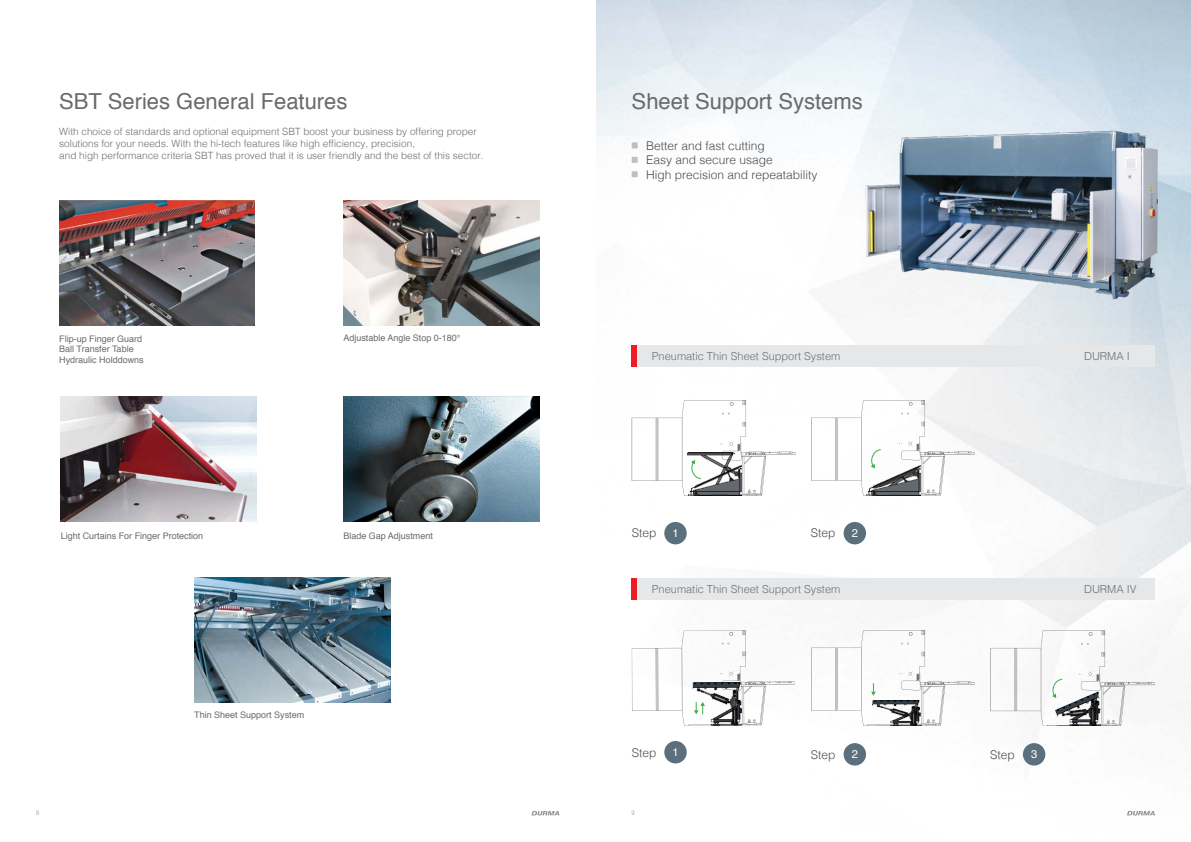
<style>
.page{position:relative;width:1191px;height:842px;background:#fff}
.page>*{position:absolute;margin:0;border:0;box-sizing:border-box;transform-origin:0 0}
.t1{font:22px "Helvetica";color:#696a6c}
.t2{font:300 12px/14.4px "Helvetica";color:#4d4d4f}
.t3{font:11.3px "Helvetica";color:#fff}
.t4{font:300 11px "Helvetica";color:#6d6e71}
.t5{font:300 10px/12px "Helvetica";color:#6d6e71}
.t6{font:9px/10.8px "Helvetica";color:#696a6c}
.t7{font:300 condensed 6.5px "Helvetica Neue LT Pro";color:#939598}
</style>
<div class="page">
<img style="left:596px;top:0;width:595px;height:816px">
<img style="left:195px;top:577px;width:195px;height:125px">
<img style="left:61px;top:396px;width:195px;height:125px">
<img style="left:343px;top:200px;width:196px;height:125px">
<img style="left:59px;top:200px;width:196px;height:125px">
<img style="left:343px;top:396px;width:196px;height:125px">
<div style="left:631px;top:345px;width:7px;height:22px;background:#ed1d24"></div>
<div style="left:638px;top:345px;width:517px;height:22px;background:#e6e7e8"></div>
<div style="left:631px;top:578px;width:7px;height:22px;background:#ed1d24"></div>
<div style="left:638px;top:578px;width:517px;height:22px;background:#e6e7e8"></div>
<div style="left:664px;top:741px;width:23px;height:22px;background:#5c6f7c;border-radius:50%"></div>
<div style="left:843px;top:743px;width:23px;height:22px;background:#5c6f7c;border-radius:50%"></div>
<div style="left:1023px;top:743px;width:22px;height:22px;background:#5c6f7c;border-radius:50%"></div>
<img style="left:861px;top:128px;width:297px;height:173px">
<svg style="left:631px;top:142px;width:6px;height:6px"></svg>
<svg style="left:631px;top:157px;width:6px;height:6px"></svg>
<svg style="left:631px;top:171px;width:6px;height:6px"></svg>
<div style="left:664px;top:522px;width:23px;height:22px;background:#5c6f7c;border-radius:50%"></div>
<div style="left:843px;top:522px;width:23px;height:22px;background:#5c6f7c;border-radius:50%"></div>
<svg style="left:811px;top:400px;width:163px;height:96px"></svg>
<svg style="left:631px;top:400px;width:164px;height:96px"></svg>
<svg style="left:990px;top:630px;width:164px;height:96px"></svg>
<svg style="left:811px;top:630px;width:163px;height:96px"></svg>
<svg style="left:631px;top:630px;width:164px;height:96px"></svg>
<svg style="left:531px;top:811px;width:28px;height:4px"></svg>
<svg style="left:1126px;top:811px;width:29px;height:4px"></svg>
<h1 class="t1" style="left:59px;top:85px;width:290px">SBT Series General Features</h1>
<p class="t5" style="left:59px;top:124px;width:426px">With choice of standards and optional equipment SBT boost your business by offering proper solutions for your needs. With the hi-tech features like high efficiency, precision,<br>and high performance criteria SBT has proved that it is user friendly and the best of this sector.</p>
<p class="t6" style="left:59px;top:333px;width:85px">Flip-up Finger Guard</p>
<p class="t6" style="left:343px;top:333px;width:119px">Adjustable Angle Stop 0-180°</p>
<p class="t6" style="left:59px;top:344px;width:86px">Ball Transfer Table<br>Hydraulic Holddowns</p>
<p class="t6" style="left:61px;top:530px;width:144px">Light Curtains For Finger Protection</p>
<p class="t6" style="left:343px;top:530px;width:91px">Blade Gap Adjustment</p>
<p class="t6" style="left:194px;top:710px;width:112px">Thin Sheet Support System</p>
<h1 class="t1" style="left:631px;top:85px;width:233px">Sheet Support Systems</h1>
<p class="t2" style="left:646px;top:137px;width:173px">Better and fast cutting<br>Easy and secure usage<br>High precision and repeatability</p>
<p class="t4" style="left:652px;top:347px;width:190px">Pneumatic Thin Sheet Support System</p>
<p class="t4" style="left:1084px;top:347px;width:47px">DURMA I</p>
<p class="t2" style="left:631px;top:525px;width:26px">Step</p>
<p class="t3" style="left:672px;top:524px;width:8px">1</p>
<p class="t2" style="left:811px;top:525px;width:26px">Step</p>
<p class="t3" style="left:851px;top:524px;width:8px">2</p>
<p class="t4" style="left:652px;top:579px;width:190px">Pneumatic Thin Sheet Support System</p>
<p class="t4" style="left:1084px;top:579px;width:54px">DURMA IV</p>
<p class="t2" style="left:631px;top:744px;width:26px">Step</p>
<p class="t3" style="left:672px;top:743px;width:8px">1</p>
<p class="t2" style="left:811px;top:746px;width:26px">Step</p>
<p class="t3" style="left:851px;top:745px;width:8px">2</p>
<p class="t2" style="left:990px;top:746px;width:26px">Step</p>
<p class="t3" style="left:1031px;top:745px;width:8px">3</p>
<p class="t7" style="left:36px;top:809px;width:5px">8</p>
<p class="t7" style="left:631px;top:809px;width:5px">9</p>
</div>
